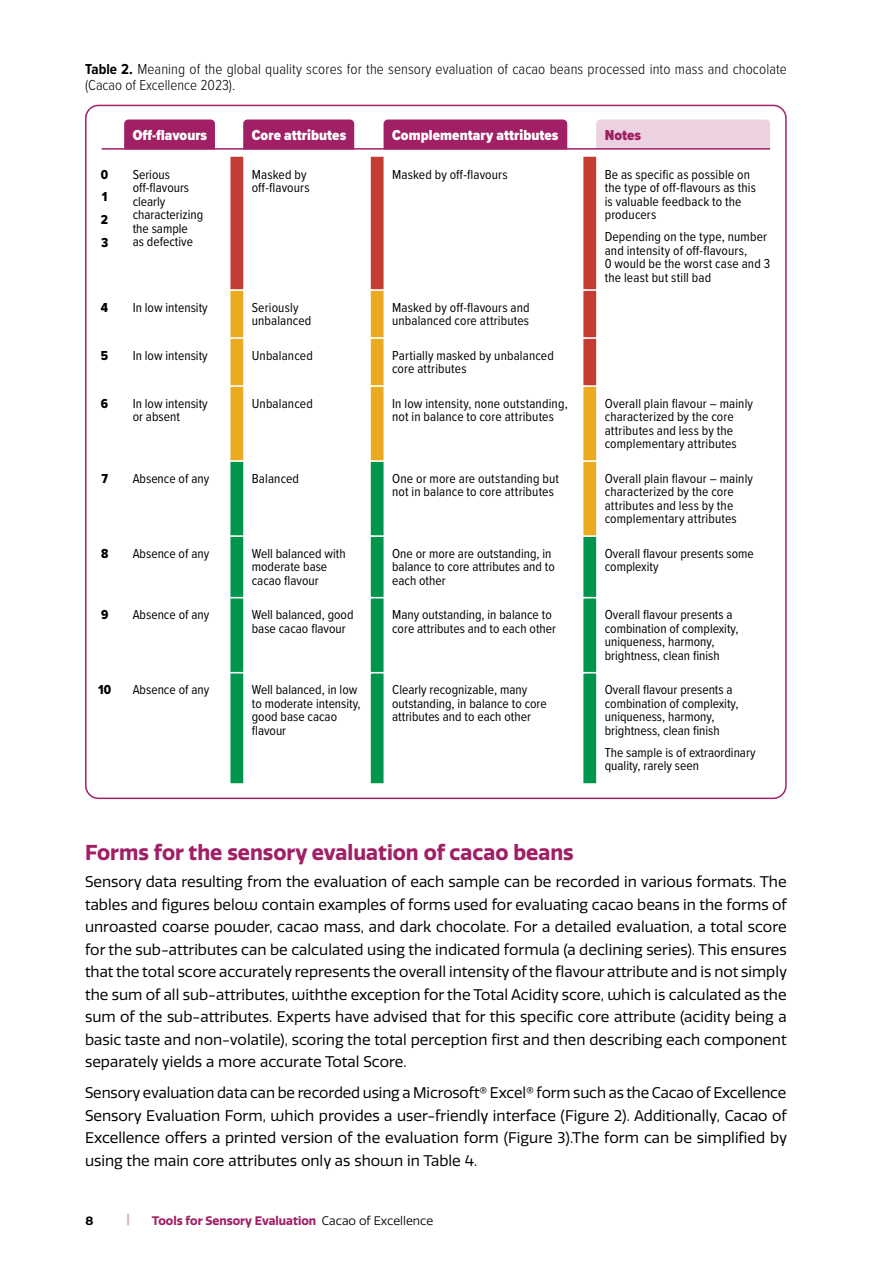
<style>
.page{position:relative;width:893px;height:1263px;background:#fff}
.page>*{position:absolute;margin:0;border:0;box-sizing:border-box;transform-origin:0 0}
.t1{font:700 21px "Quatro";color:#a01f65}
.t2{font:15px/22.5px "Quatro";color:#000;text-align:justify}
.t3{font:300 15px/15.9px "Proxima Nova Cond";letter-spacing:.005em;color:#000}
.t4{font:900 15px "Proxima Nova Cond";letter-spacing:.005em;color:#fff}
.t5{font:900 15px "Proxima Nova Cond";letter-spacing:.005em;color:#a01f65}
.t6{font:13.5px/13.5px "Proxima Nova Cond";color:#000}
.t7{font:13.5px/23px "Proxima Nova Cond Extrabld";color:#000;text-align:justify}
.t8{font:700 12px "Quatro";color:#a01f65}
.t9{font:700 12px "Montserrat";color:#000}
.t10{font:700 12px "Quatro";color:#deb1c9}
.s1{font-weight:700}
.s2{font-weight:400;color:#000}
</style>
<div class="page">
<div style="left:243px;top:120px;width:111px;height:28px;background:#a01f65"></div>
<div style="left:384px;top:120px;width:183px;height:28px;background:#a01f65"></div>
<div style="left:596px;top:120px;width:174px;height:28px;background:#ecd2e0"></div>
<div style="left:124px;top:120px;width:91px;height:28px;background:#a01f65"></div>
<hr style="left:102px;top:148px;width:668px;height:2px;background:#a01f65">
<svg style="left:230px;top:157px;width:366px;height:133px"></svg>
<svg style="left:230px;top:290px;width:366px;height:171px"></svg>
<svg style="left:230px;top:461px;width:366px;height:322px"></svg>
<svg style="left:231px;top:289px;width:365px;height:2px"></svg>
<svg style="left:231px;top:337px;width:365px;height:2px"></svg>
<svg style="left:231px;top:385px;width:365px;height:2px"></svg>
<svg style="left:231px;top:460px;width:365px;height:2px"></svg>
<svg style="left:231px;top:535px;width:365px;height:2px"></svg>
<svg style="left:231px;top:597px;width:365px;height:1px"></svg>
<svg style="left:231px;top:672px;width:365px;height:1px"></svg>
<p class="t3" style="left:85px;top:60px;width:703px"><span class="s1">Table 2.</span> Meaning of the global quality scores for the sensory evaluation of cacao beans processed into mass and chocolate (Cacao of Excellence 2023).</p>
<p class="t4" style="left:133px;top:124px;width:76px">Off-flavours</p>
<p class="t4" style="left:252px;top:124px;width:96px">Core attributes</p>
<p class="t4" style="left:392px;top:124px;width:168px">Complementary attributes</p>
<p class="t5" style="left:605px;top:124px;width:38px">Notes</p>
<p class="t7" style="left:101px;top:162px;width:9px">0<br>1<br>2<br>3</p>
<p class="t6" style="left:133px;top:167px;width:72px">Serious off-flavours clearly characterizing the sample<br>as defective</p>
<p class="t6" style="left:252px;top:167px;width:59px">Masked by off-flavours</p>
<p class="t6" style="left:392px;top:167px;width:117px">Masked by off-flavours</p>
<p class="t6" style="left:605px;top:167px;width:153px">Be as specific as possible on the type of off-flavours as this is valuable feedback to the producers</p>
<p class="t6" style="left:605px;top:229px;width:167px">Depending on the type, number and intensity of off-flavours,<br>0 would be the worst case and 3 the least but still bad</p>
<p class="t7" style="left:101px;top:296px;width:9px">4</p>
<p class="t6" style="left:133px;top:300px;width:77px">In low intensity</p>
<p class="t6" style="left:252px;top:300px;width:61px">Seriously unbalanced</p>
<p class="t6" style="left:392px;top:300px;width:139px">Masked by off-flavours and unbalanced core attributes</p>
<p class="t7" style="left:101px;top:344px;width:9px">5</p>
<p class="t6" style="left:133px;top:348px;width:77px">In low intensity</p>
<p class="t6" style="left:252px;top:348px;width:63px">Unbalanced</p>
<p class="t6" style="left:392px;top:348px;width:163px">Partially masked by unbalanced core attributes</p>
<p class="t7" style="left:101px;top:392px;width:9px">6</p>
<p class="t6" style="left:133px;top:396px;width:77px">In low intensity or absent</p>
<p class="t6" style="left:252px;top:396px;width:63px">Unbalanced</p>
<p class="t6" style="left:392px;top:396px;width:177px">In low intensity, none outstanding, not in balance to core attributes</p>
<p class="t6" style="left:605px;top:396px;width:150px">Overall plain flavour – mainly characterized by the core attributes and less by the complementary attributes</p>
<p class="t7" style="left:101px;top:467px;width:8px">7</p>
<p class="t6" style="left:133px;top:471px;width:78px">Absence of any</p>
<p class="t6" style="left:252px;top:471px;width:49px">Balanced</p>
<p class="t6" style="left:392px;top:471px;width:168px">One or more are outstanding but not in balance to core attributes</p>
<p class="t6" style="left:605px;top:471px;width:150px">Overall plain flavour – mainly characterized by the core attributes and less by the complementary attributes</p>
<p class="t7" style="left:101px;top:542px;width:9px">8</p>
<p class="t6" style="left:133px;top:546px;width:78px">Absence of any</p>
<p class="t6" style="left:252px;top:546px;width:95px">Well balanced with moderate base cacao flavour</p>
<p class="t6" style="left:392px;top:546px;width:164px">One or more are outstanding, in balance to core attributes and to each other</p>
<p class="t6" style="left:605px;top:546px;width:151px">Overall flavour presents some complexity</p>
<p class="t7" style="left:101px;top:603px;width:9px">9</p>
<p class="t6" style="left:133px;top:608px;width:78px">Absence of any</p>
<p class="t6" style="left:252px;top:608px;width:103px">Well balanced, good base cacao flavour</p>
<p class="t6" style="left:392px;top:608px;width:165px">Many outstanding, in balance to core attributes and to each other</p>
<p class="t6" style="left:605px;top:608px;width:135px">Overall flavour presents a combination of complexity, uniqueness, harmony, brightness, clean finish</p>
<p class="t7" style="left:98px;top:678px;width:14px">10</p>
<p class="t6" style="left:133px;top:683px;width:78px">Absence of any</p>
<p class="t6" style="left:252px;top:683px;width:110px">Well balanced, in low to moderate intensity, good base cacao flavour</p>
<p class="t6" style="left:392px;top:683px;width:156px">Clearly recognizable, many outstanding, in balance to core attributes and to each other</p>
<p class="t6" style="left:605px;top:683px;width:135px">Overall flavour presents a combination of complexity, uniqueness, harmony, brightness, clean finish</p>
<p class="t6" style="left:605px;top:745px;width:152px">The sample is of extraordinary quality, rarely seen</p>
<h1 class="t1" style="left:85px;top:840px;width:490px">Forms for the sensory evaluation of cacao beans</h1>
<p class="t2" style="left:85px;top:871px;width:704px">Sensory data resulting from the evaluation of each sample can be recorded in various formats. The tables and figures below contain examples of forms used for evaluating cacao beans in the forms of unroasted coarse powder, cacao mass, and dark chocolate. For a detailed evaluation, a total score for the sub-attributes can be calculated using the indicated formula (a declining series). This ensures that the total score accurately represents the overall intensity of the flavour attribute and is not simply the sum of all sub-attributes, withthe exception for the Total Acidity score, which is calculated as the sum of the sub-attributes. Experts have advised that for this specific core attribute (acidity being a basic taste and non-volatile), scoring the total perception first and then describing each component separately yields a more accurate Total Score.</p>
<p class="t2" style="left:85px;top:1082px;width:704px">Sensory evaluation data can be recorded using a Microsoft® Excel® form such as the Cacao of Excellence Sensory Evaluation Form, which provides a user-friendly interface (Figure 2). Additionally, Cacao of Excellence offers a printed version of the evaluation form (Figure 3).The form can be simplified by using the main core attributes only as shown in Table 4.</p>
<p class="t9" style="left:86px;top:1212px;width:9px">8</p>
<p class="t10" style="left:126px;top:1212px;width:5px">|</p>
<p class="t8" style="left:152px;top:1213px;width:283px">Tools for Sensory Evaluation <span class="s2">Cacao of Excellence</span></p>
</div>
